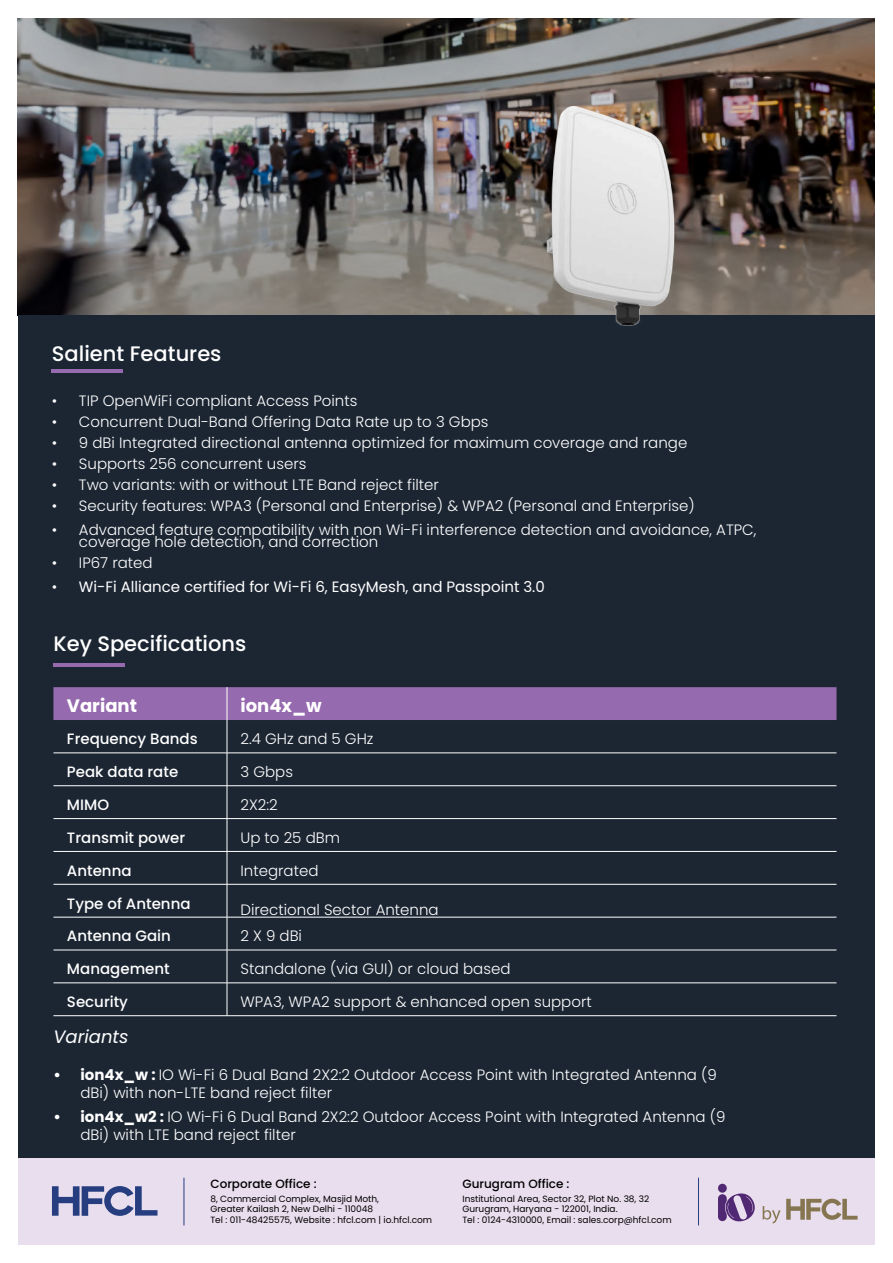
<style>
.page{position:relative;width:893px;height:1263px;background:#fff}
.page>*{position:absolute;margin:0;border:0;box-sizing:border-box;transform-origin:0 0}
.t1{font:500 21px "Poppins";color:#fff}
.t2{font:700 18px "Poppins";color:#fff}
.t3{font:italic 18px "Poppins";color:#fff}
.t4{font:300 15px/18px "Poppins";color:#fff}
.t5{font:500 15px "Poppins";color:#fff}
.t6{font:15px "Poppins";color:#fff}
.t7{font:500 12px "Poppins";color:#000}
.t8{font:9px/10.8px "Poppins";color:#000}
.s1{font-weight:300}
.s2{font-weight:700}
</style>
<div class="page">
<img style="left:18px;top:18px;width:857px;height:297px">
<div style="left:18px;top:315px;width:857px;height:930px;background:#1c2633"></div>
<hr style="left:52px;top:369px;width:71px;height:3px;background:#966aae">
<hr style="left:53px;top:663px;width:72px;height:3px;background:#966aae">
<div style="left:53px;top:687px;width:783px;height:33px;background:#966aae"></div>
<hr style="left:53px;top:1015px;width:174px;height:1px;background:#fff">
<hr style="left:227px;top:1015px;width:609px;height:1px;background:#fff">
<hr style="left:53px;top:753px;width:174px;height:1px;background:#fff">
<hr style="left:227px;top:753px;width:609px;height:1px;background:#fff">
<hr style="left:227px;top:687px;width:1px;height:33px;background:#fff">
<hr style="left:53px;top:982px;width:174px;height:1px;background:#fff">
<hr style="left:227px;top:982px;width:609px;height:1px;background:#fff">
<hr style="left:53px;top:785px;width:174px;height:1px;background:#fff">
<hr style="left:227px;top:785px;width:609px;height:1px;background:#fff">
<hr style="left:53px;top:950px;width:174px;height:1px;background:#fff">
<hr style="left:227px;top:950px;width:609px;height:1px;background:#fff">
<hr style="left:53px;top:818px;width:174px;height:1px;background:#fff">
<hr style="left:227px;top:818px;width:609px;height:1px;background:#fff">
<hr style="left:53px;top:851px;width:174px;height:1px;background:#fff">
<hr style="left:227px;top:851px;width:609px;height:1px;background:#fff">
<hr style="left:53px;top:884px;width:174px;height:1px;background:#fff">
<hr style="left:227px;top:884px;width:609px;height:1px;background:#fff">
<hr style="left:53px;top:917px;width:174px;height:1px;background:#fff">
<hr style="left:227px;top:917px;width:609px;height:1px;background:#fff">
<hr style="left:227px;top:720px;width:1px;height:33px;background:#fff">
<hr style="left:227px;top:753px;width:1px;height:32px;background:#fff">
<hr style="left:227px;top:786px;width:1px;height:32px;background:#fff">
<hr style="left:227px;top:819px;width:1px;height:32px;background:#fff">
<hr style="left:227px;top:852px;width:1px;height:32px;background:#fff">
<hr style="left:227px;top:884px;width:1px;height:33px;background:#fff">
<hr style="left:227px;top:917px;width:1px;height:33px;background:#fff">
<hr style="left:227px;top:950px;width:1px;height:33px;background:#fff">
<hr style="left:227px;top:983px;width:1px;height:32px;background:#fff">
<div style="left:18px;top:1158px;width:857px;height:87px;background:#e9deed"></div>
<svg style="left:52px;top:1186px;width:106px;height:30px"></svg>
<hr style="left:184px;top:1178px;width:1px;height:47px;background:#263d80">
<hr style="left:698px;top:1178px;width:1px;height:47px;background:#263d80">
<div style="left:718px;top:1184px;width:9px;height:9px;background:#512873;border-radius:50%"></div>
<svg style="left:718px;top:1193px;width:37px;height:28px"></svg>
<svg style="left:763px;top:1206px;width:17px;height:17px"></svg>
<svg style="left:786px;top:1199px;width:72px;height:21px"></svg>
<img style="left:516px;top:72px;width:194px;height:254px">
<h1 class="t1" style="left:52px;top:341px;width:171px">Salient Features</h1>
<p class="t4" style="left:52px;top:391px;width:307px">• TIP OpenWiFi compliant Access Points</p>
<p class="t4" style="left:52px;top:412px;width:438px">• Concurrent Dual-Band Offering Data Rate up to 3 Gbps</p>
<p class="t4" style="left:52px;top:433px;width:637px">• 9 dBi Integrated directional antenna optimized for maximum coverage and range</p>
<p class="t4" style="left:52px;top:454px;width:256px">• Supports 256 concurrent users</p>
<p class="t4" style="left:52px;top:475px;width:388px">• Two variants: with or without LTE Band reject filter</p>
<p class="t4" style="left:52px;top:496px;width:644px">• Security features: WPA3 (Personal and Enterprise) &amp; WPA2 (Personal and Enterprise)</p>
<p class="t4" style="left:79px;top:523px;width:679px;line-height:12px;text-indent:-27px">• Advanced feature compatibility with non Wi-Fi interference detection and avoidance, ATPC, coverage hole detection, and correction</p>
<p class="t4" style="left:52px;top:553px;width:102px">• IP67 rated</p>
<p class="t6" style="left:52px;top:578px;width:494px"><span class="s1">•</span> Wi-Fi Alliance certified for Wi-Fi 6, EasyMesh, and Passpoint 3.0</p>
<h1 class="t1" style="left:53px;top:631px;width:194px">Key Specifications</h1>
<p class="t2" style="left:67px;top:695px;width:72px">Variant</p>
<p class="t2" style="left:240px;top:695px;width:83px">ion4x_w</p>
<p class="t5" style="left:67px;top:730px;width:132px">Frequency Bands</p>
<p class="t4" style="left:240px;top:730px;width:135px">2.4 GHz and 5 GHz</p>
<p class="t5" style="left:67px;top:763px;width:113px">Peak data rate</p>
<p class="t4" style="left:240px;top:763px;width:54px">3 Gbps</p>
<p class="t5" style="left:67px;top:796px;width:44px">MIMO</p>
<p class="t4" style="left:240px;top:796px;width:39px">2X2:2</p>
<p class="t5" style="left:67px;top:829px;width:120px">Transmit power</p>
<p class="t4" style="left:240px;top:829px;width:101px">Up to 25 dBm</p>
<p class="t5" style="left:67px;top:862px;width:66px">Antenna</p>
<p class="t4" style="left:240px;top:861px;width:80px">Integrated</p>
<p class="t5" style="left:67px;top:895px;width:125px">Type of Antenna</p>
<p class="t4" style="left:240px;top:900px;width:200px">Directional Sector Antenna</p>
<p class="t5" style="left:67px;top:927px;width:106px">Antenna Gain</p>
<p class="t4" style="left:240px;top:927px;width:63px">2 X 9 dBi</p>
<p class="t5" style="left:67px;top:960px;width:104px">Management</p>
<p class="t4" style="left:240px;top:960px;width:271px">Standalone (via GUI) or cloud based</p>
<p class="t5" style="left:67px;top:993px;width:63px">Security</p>
<p class="t4" style="left:240px;top:993px;width:353px">WPA3, WPA2 support &amp; enhanced open support</p>
<p class="t3" style="left:53px;top:1027px;width:77px">Variants</p>
<p class="t4" style="left:80px;top:1066px;width:638px;text-indent:-27px"><span class="s2">• ion4x_w :</span> IO Wi-Fi 6 Dual Band 2X2:2 Outdoor Access Point with Integrated Antenna (9 dBi) with non-LTE band reject filter</p>
<p class="t4" style="left:80px;top:1108px;width:646px;text-indent:-27px"><span class="s2">• ion4x_w2 :</span> IO Wi-Fi 6 Dual Band 2X2:2 Outdoor Access Point with Integrated Antenna (9 dBi) with LTE band reject filter</p>
<p class="t7" style="left:210px;top:1177px;width:108px">Corporate Office :</p>
<p class="t8" style="left:210px;top:1193px;width:223px">8, Commercial Complex, Masjid Moth,<br>Greater Kailash 2, New Delhi - 110048<br>Tel : 011-48425575, Website : hfcl.com | io.hfcl.com</p>
<p class="t7" style="left:462px;top:1177px;width:109px">Gurugram Office :</p>
<p class="t8" style="left:462px;top:1193px;width:211px">Institutional Area, Sector 32, Plot No. 38, 32<br>Gurugram, Haryana - 122001, India.<br>Tel : 0124-4310000, Email : sales.corp@hfcl.com</p>
</div>
